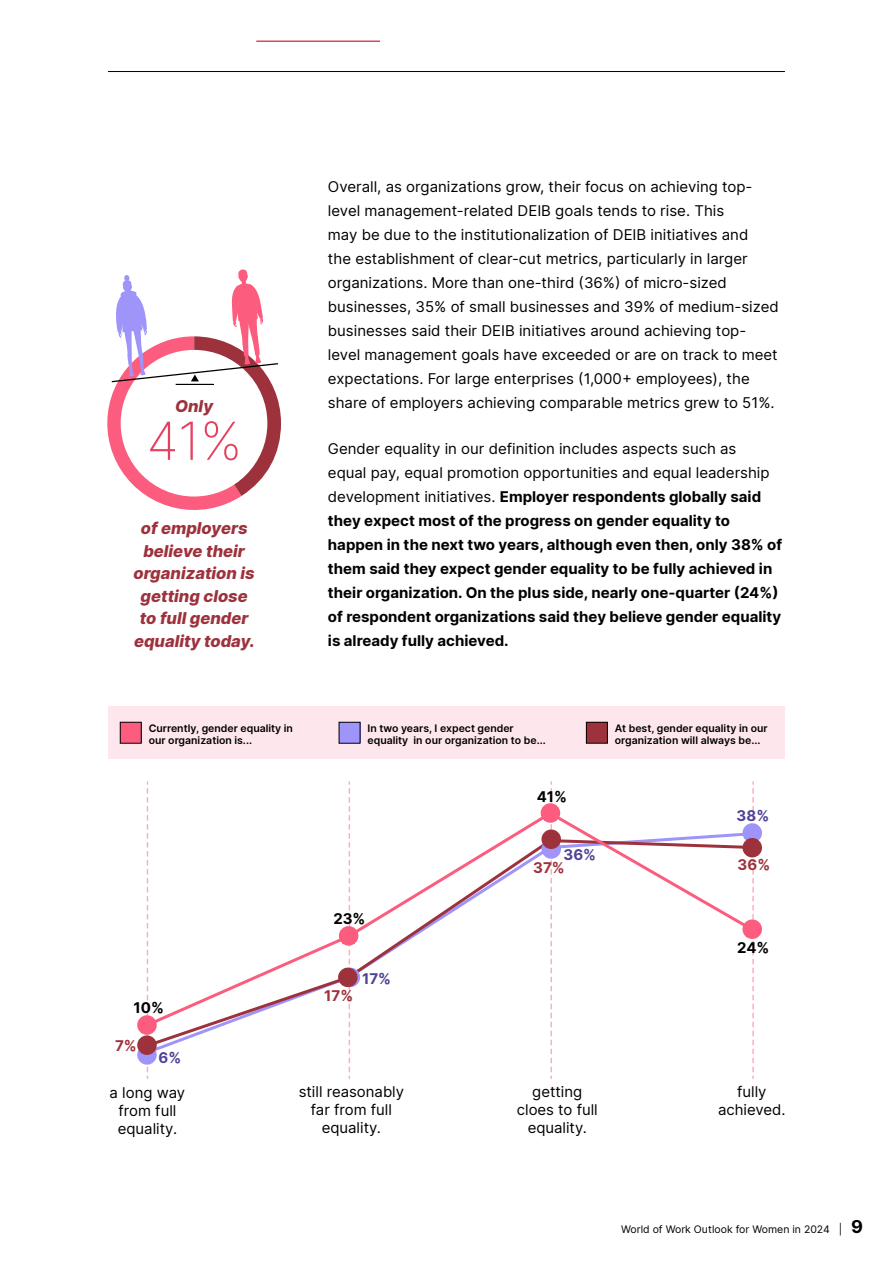
<style>
.page{position:relative;width:893px;height:1263px;background:#fff}
.page>*{position:absolute;margin:0;border:0;box-sizing:border-box;transform-origin:0 0}
.t1{font:200 52.5px "Inter";color:#e4415f}
.t2{font:italic 800 16.5px/22.5px "Inter";color:#9d323d;text-align:center}
.t3{font:15px/24px "Inter";color:#000;text-align:center}
.t4{font:700 15px/24px "Inter";color:#000}
.t5{font:700 15px "Inter";color:#4f4296}
.t6{font:700 15px "Inter";color:#9d323d}
.t7{font:600 10.5px/12px "Inter";color:#000}
.t8{font:10.5px "Inter";color:#000}
.s1{font-weight:400}
.s2{font-weight:700;font-size:18px}
</style>
<div class="page">
<hr style="left:108px;top:71px;width:676px;height:1px;background:#000">
<hr style="left:256px;top:40px;width:124px;height:2px;background:#e4415f">
<svg style="left:143px;top:782px;width:613px;height:296px"></svg>
<div style="left:137px;top:1015px;width:20px;height:20px;background:#fc5c7d;border-radius:50%"></div>
<div style="left:339px;top:926px;width:19px;height:20px;background:#fc5c7d;border-radius:50%"></div>
<div style="left:540px;top:803px;width:20px;height:20px;background:#fc5c7d;border-radius:50%"></div>
<div style="left:742px;top:919px;width:20px;height:20px;background:#fc5c7d;border-radius:50%"></div>
<div style="left:137px;top:1045px;width:20px;height:20px;background:#9e94fa;border-radius:50%"></div>
<svg style="left:340px;top:968px;width:20px;height:19px"></svg>
<div style="left:541px;top:839px;width:20px;height:20px;background:#9e94fa;border-radius:50%"></div>
<div style="left:742px;top:823px;width:20px;height:20px;background:#9e94fa;border-radius:50%"></div>
<div style="left:137px;top:1035px;width:20px;height:20px;background:#9d323d;border-radius:50%"></div>
<div style="left:338px;top:968px;width:19px;height:19px;background:#9d323d;border-radius:50%"></div>
<div style="left:541px;top:830px;width:20px;height:19px;background:#9d323d;border-radius:50%"></div>
<div style="left:742px;top:838px;width:20px;height:19px;background:#9d323d;border-radius:50%"></div>
<svg style="left:107px;top:269px;width:174px;height:241px"></svg>
<hr style="left:176px;top:384px;width:37px;height:1px;background:#000">
<div style="left:108px;top:706px;width:676px;height:53px;background:#fee7ec"></div>
<div style="left:120px;top:722px;width:21px;height:21px;background:#fc5c7d"></div>
<div style="left:339px;top:722px;width:21px;height:21px;background:#9e94fa"></div>
<div style="left:586px;top:722px;width:21px;height:21px;background:#9d323d"></div>
<div style="left:586px;top:722px;width:21px;height:21px;border:1px solid #000"></div>
<p class="t2" style="left:175px;top:394px;width:39px">Only</p>
<h1 class="t1" style="left:146px;top:403px;width:97px">41%</h1>
<p class="t2" style="left:134px;top:516px;width:123px">of employers believe their organization is getting close to full gender equality today.</p>
<p class="t3" style="left:328px;top:174px;width:452px;text-align:left">Overall, as organizations grow, their focus on achieving top&shy;level management-related DEIB goals tends to rise. This<br>may be due to the institutionalization of DEIB initiatives and<br>the establishment of clear-cut metrics, particularly in larger organizations. More than one-third (36%) of micro-sized businesses, 35% of small businesses and 39% of medium-sized businesses said their DEIB initiatives around achieving top&shy;level management goals have exceeded or are on track to meet expectations. For large enterprises (1,000+ employees), the share of employers achieving comparable metrics grew to 51%.</p>
<p class="t4" style="left:328px;top:436px;width:456px"><span class="s1">Gender equality in our definition includes aspects such as<br>equal pay, equal promotion opportunities and equal leadership development initiatives.</span> Employer respondents globally said they expect most of the progress on gender equality to happen in the next two years, although even then, only 38% of them said they expect gender equality to be fully achieved in their organization. On the plus side, nearly one-quarter (24%) of respondent organizations said they believe gender equality is already fully achieved.</p>
<p class="t7" style="left:149px;top:722px;width:146px">Currently, gender equality in our organization is...</p>
<p class="t7" style="left:367px;top:722px;width:180px">In two years, I expect gender equality in our organization to be...</p>
<p class="t7" style="left:615px;top:722px;width:154px">At best, gender equality in our organization will always be...</p>
<p class="t4" style="left:537px;top:784px;width:32px">41%</p>
<p class="t5" style="left:736px;top:804px;width:34px">38%</p>
<p class="t4" style="left:134px;top:995px;width:32px">10%</p>
<p class="t6" style="left:115px;top:1034px;width:23px">7%</p>
<p class="t5" style="left:158px;top:1046px;width:24px">6%</p>
<p class="t4" style="left:333px;top:906px;width:34px">23%</p>
<p class="t6" style="left:324px;top:984px;width:30px">17%</p>
<p class="t5" style="left:362px;top:967px;width:30px">17%</p>
<p class="t5" style="left:563px;top:844px;width:34px">36%</p>
<p class="t6" style="left:533px;top:857px;width:33px">37%</p>
<p class="t6" style="left:737px;top:854px;width:34px">36%</p>
<p class="t4" style="left:737px;top:935px;width:34px">24%</p>
<p class="t3" style="left:110px;top:1083px;width:77px;line-height:18px">a long way from full equality.</p>
<p class="t3" style="left:299px;top:1082px;width:107px;line-height:18px">still reasonably far from full equality.</p>
<p class="t3" style="left:517px;top:1082px;width:82px;line-height:18px">getting cloes to full equality.</p>
<p class="t3" style="left:718px;top:1082px;width:69px;line-height:18px">fully achieved.</p>
<p class="t8" style="left:621px;top:1222px;width:243px">World of Work Outlook for Women in 2024 | <span class="s2">9</span></p>
</div>
